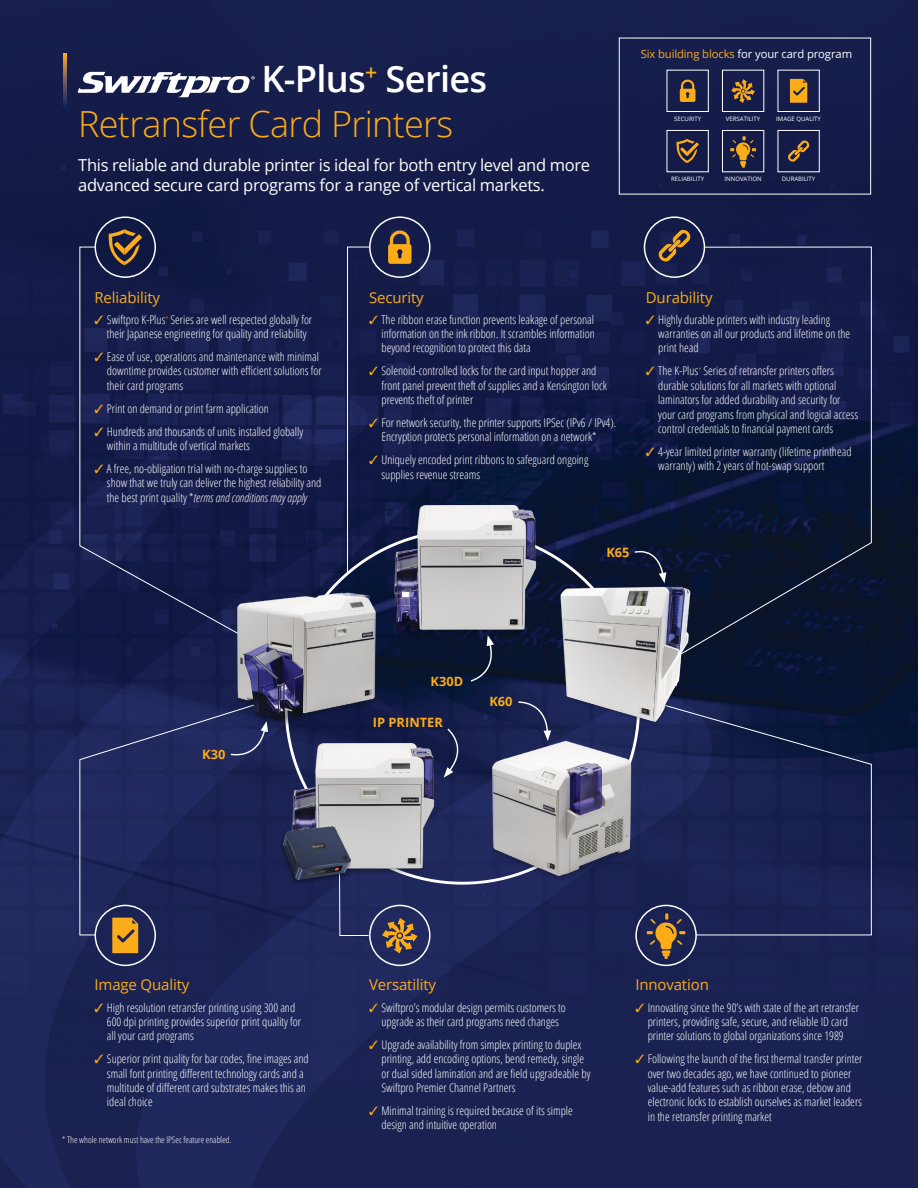
<style>
.page{position:relative;width:918px;height:1188px;background:#fff}
.page>*{position:absolute;margin:0;border:0;box-sizing:border-box;transform-origin:0 0}
.t1{font:600 36.3px "Open Sans";letter-spacing:-.02em;color:#fff}
.t2{font:300 36px "Open Sans";letter-spacing:-.02em;color:#fbac18}
.t3{font:16.5px/19.8px "Open Sans";letter-spacing:-.02em;color:#fff}
.t4{font:15px "Open Sans";letter-spacing:-.01em;color:#fbac18}
.t5{font:700 12.9px "Open Sans";color:#fbac18}
.t6{font:300 12px/14.4px "Open Sans Condensed";color:#fff}
.t7{font:11.25px "Open Sans";letter-spacing:-.01em;color:#fff}
.t8{font:300 9px "Open Sans Condensed";color:#fff}
.t9{font:6px "Open Sans";color:#fff}
.s1{color:#fbac18}
.s2{font-style:italic}
</style>
<div class="page">
<img style="left:0;top:0;width:918px;height:1188px">
<svg style="left:64px;top:54px;width:3px;height:57px"></svg>
<div style="left:95px;top:216px;width:61px;height:62px;border:2px solid #fff;border-radius:50%"></div>
<svg style="left:109px;top:229px;width:33px;height:18px"></svg>
<div style="left:369px;top:905px;width:62px;height:61px;border:2px solid #fff;border-radius:50%"></div>
<svg style="left:382px;top:918px;width:35px;height:35px"></svg>
<div style="left:369px;top:216px;width:62px;height:62px;border:2px solid #fff;border-radius:50%"></div>
<svg style="left:388px;top:231px;width:24px;height:33px"></svg>
<div style="left:635px;top:905px;width:62px;height:61px;border:2px solid #fff;border-radius:50%"></div>
<svg style="left:647px;top:935px;width:38px;height:24px"></svg>
<div style="left:95px;top:905px;width:61px;height:61px;border:2px solid #fff;border-radius:50%"></div>
<svg style="left:112px;top:935px;width:26px;height:18px"></svg>
<svg style="left:79px;top:247px;width:216px;height:418px;background:#171e4b"></svg>
<svg style="left:668px;top:247px;width:204px;height:415px;background:#0f193c"></svg>
<svg style="left:79px;top:694px;width:208px;height:241px;background:#222959"></svg>
<svg style="left:639px;top:698px;width:233px;height:237px;background:#1b244f"></svg>
<div style="left:619px;top:38px;width:252px;height:156px;border:1px solid #fff"></div>
<div style="left:778px;top:130px;width:42px;height:42px;border:1px solid #fff"></div>
<svg style="left:788px;top:140px;width:22px;height:22px"></svg>
<div style="left:722px;top:70px;width:42px;height:42px;border:1px solid #fff"></div>
<svg style="left:731px;top:79px;width:24px;height:24px"></svg>
<div style="left:667px;top:70px;width:42px;height:42px;border:1px solid #fff"></div>
<svg style="left:680px;top:80px;width:16px;height:22px"></svg>
<div style="left:722px;top:130px;width:42px;height:42px;border:1px solid #fff"></div>
<svg style="left:730px;top:136px;width:26px;height:32px"></svg>
<div style="left:667px;top:130px;width:42px;height:42px;border:1px solid #fff"></div>
<svg style="left:676px;top:139px;width:23px;height:24px"></svg>
<div style="left:778px;top:70px;width:42px;height:42px;border:1px solid #fff"></div>
<svg style="left:790px;top:79px;width:17px;height:24px"></svg>
<svg style="left:339px;top:885px;width:30px;height:51px"></svg>
<svg style="left:347px;top:247px;width:23px;height:282px;background:#1e2550"></svg>
<svg style="left:78px;top:72px;width:177px;height:25px"></svg>
<svg style="left:285px;top:529px;width:355px;height:356px;background:#151f45"></svg>
<svg style="left:470px;top:644px;width:28px;height:38px"></svg>
<svg style="left:229px;top:727px;width:39px;height:33px"></svg>
<img style="left:228px;top:584px;width:158px;height:143px">
<img style="left:386px;top:498px;width:159px;height:146px">
<img style="left:484px;top:736px;width:155px;height:151px">
<img style="left:284px;top:736px;width:158px;height:147px">
<img style="left:278px;top:826px;width:73px;height:63px">
<img style="left:553px;top:580px;width:144px;height:148px">
<svg style="left:444px;top:728px;width:25px;height:50px"></svg>
<svg style="left:517px;top:701px;width:34px;height:40px"></svg>
<svg style="left:633px;top:546px;width:33px;height:37px"></svg>
<div style="left:644px;top:216px;width:61px;height:62px;border:2px solid #fff;border-radius:50%"></div>
<svg style="left:658px;top:229px;width:33px;height:33px"></svg>
<p class="t1" style="left:261px;top:54px;width:227px">K-Plus<sup>+</sup> Series</p>
<p class="t2" style="left:78px;top:99px;width:376px">Retransfer Card Printers</p>
<p class="t3" style="left:78px;top:155px;width:513px">This reliable and durable printer is ideal for both entry level and more advanced secure card programs for a range of vertical markets.</p>
<p class="t7" style="left:641px;top:46px;width:213px"><span class="s1">Six building blocks</span> for your card program</p>
<p class="t9" style="left:674px;top:115px;width:28px">SECURITY</p>
<p class="t9" style="left:726px;top:115px;width:36px">VERSATILITY</p>
<p class="t9" style="left:776px;top:115px;width:46px">IMAGE QUALITY</p>
<p class="t9" style="left:671px;top:175px;width:34px">RELIABILITY</p>
<p class="t9" style="left:725px;top:175px;width:39px">INNOVATION</p>
<p class="t9" style="left:782px;top:175px;width:35px">DURABILITY</p>
<p class="t4" style="left:95px;top:287px;width:67px">Reliability</p>
<p class="t6" style="left:95px;top:312px;width:219px;text-align:center"><span class="s1">✓</span> Swiftpro K-Plus<sup>+</sup> Series are well respected globally for their Japanese engineering for quality and reliability</p>
<p class="t6" style="left:107px;top:349px;width:216px;text-indent:-12px"><span class="s1">✓</span> Ease of use, operations and maintenance with minimal downtime provides customer with efficient solutions for their card programs</p>
<p class="t6" style="left:95px;top:401px;width:176px"><span class="s1">✓</span> Print on demand or print farm application</p>
<p class="t6" style="left:107px;top:424px;width:198px;text-indent:-12px"><span class="s1">✓</span> Hundreds and thousands of units installed globally within a multitude of vertical markets</p>
<p class="t6" style="left:107px;top:461px;width:216px;text-indent:-12px"><span class="s1">✓</span> A free, no-obligation trial with no-charge supplies to show that we truly can deliver the highest reliability and the best print quality *<span class="s2">terms and conditions may apply</span></p>
<p class="t4" style="left:369px;top:287px;width:56px">Security</p>
<p class="t6" style="left:381px;top:312px;width:215px;text-align:justify;text-indent:-12px"><span class="s1">✓</span> The ribbon erase function prevents leakage of personal information on the ink ribbon. It scrambles information beyond recognition to protect this data</p>
<p class="t6" style="left:381px;top:363px;width:227px;text-indent:-12px"><span class="s1">✓</span> Solenoid-controlled locks for the card input hopper and front panel prevent theft of supplies and a Kensington lock prevents theft of printer</p>
<p class="t6" style="left:381px;top:415px;width:236px;text-indent:-12px"><span class="s1">✓</span> For network security, the printer supports IPSec (IPv6 / IPv4).<br>Encryption protects personal information on a network*</p>
<p class="t6" style="left:381px;top:452px;width:208px;text-indent:-12px"><span class="s1">✓</span> Uniquely encoded print ribbons to safeguard ongoing supplies revenue streams</p>
<p class="t4" style="left:646px;top:287px;width:68px">Durability</p>
<p class="t6" style="left:658px;top:312px;width:193px;text-indent:-12px"><span class="s1">✓</span> Highly durable printers with industry leading warranties on all our products and lifetime on the print head</p>
<p class="t6" style="left:658px;top:363px;width:201px;text-indent:-12px"><span class="s1">✓</span> The K-Plus<sup>+</sup> Series of retransfer printers offers durable solutions for all markets with optional laminators for added durability and security for your card programs from physical and logical access control credentials to financial payment cards</p>
<p class="t6" style="left:658px;top:444px;width:195px;text-indent:-12px"><span class="s1">✓</span> 4-year limited printer warranty (lifetime printhead warranty) with 2 years of hot-swap support</p>
<p class="t5" style="left:606px;top:543px;width:25px">K65</p>
<p class="t5" style="left:202px;top:745px;width:25px">K30</p>
<p class="t5" style="left:431px;top:672px;width:34px">K30D</p>
<p class="t5" style="left:373px;top:714px;width:71px">IP PRINTER</p>
<p class="t5" style="left:489px;top:693px;width:25px">K60</p>
<p class="t4" style="left:95px;top:975px;width:96px">Image Quality</p>
<p class="t6" style="left:107px;top:1000px;width:196px;text-indent:-12px"><span class="s1">✓</span> High resolution retransfer printing using 300 and<br>600 dpi printing provides superior print quality for all your card programs</p>
<p class="t6" style="left:107px;top:1051px;width:203px;text-indent:-12px"><span class="s1">✓</span> Superior print quality for bar codes, fine images and small font printing different technology cards and a multitude of different card substrates makes this an ideal choice</p>
<p class="t8" style="left:62px;top:1133px;width:171px">* The whole network must have the IPSec feature enabled.</p>
<p class="t4" style="left:369px;top:975px;width:68px">Versatility</p>
<p class="t6" style="left:369px;top:1000px;width:198px;text-align:center"><span class="s1">✓</span> Swiftpro’s modular design permits customers to upgrade as their card programs need changes</p>
<p class="t6" style="left:381px;top:1037px;width:211px;text-indent:-12px"><span class="s1">✓</span> Upgrade availability from simplex printing to duplex printing, add encoding options, bend remedy, single or dual sided lamination and are field upgradeable by Swiftpro Premier Channel Partners</p>
<p class="t6" style="left:381px;top:1103px;width:193px;text-indent:-12px"><span class="s1">✓</span> Minimal training is required because of its simple design and intuitive operation</p>
<p class="t4" style="left:635px;top:975px;width:75px">Innovation</p>
<p class="t6" style="left:635px;top:1000px;width:225px;text-align:center"><span class="s1">✓</span> Innovating since the 90’s with state of the art retransfer printers, providing safe, secure, and reliable ID card printer solutions to global organizations since 1989</p>
<p class="t6" style="left:648px;top:1051px;width:216px;text-indent:-12px"><span class="s1">✓</span> Following the launch of the first thermal transfer printer over two decades ago, we have continued to pioneer value-add features such as ribbon erase, debow and electronic locks to establish ourselves as market leaders in the retransfer printing market</p>
</div>
